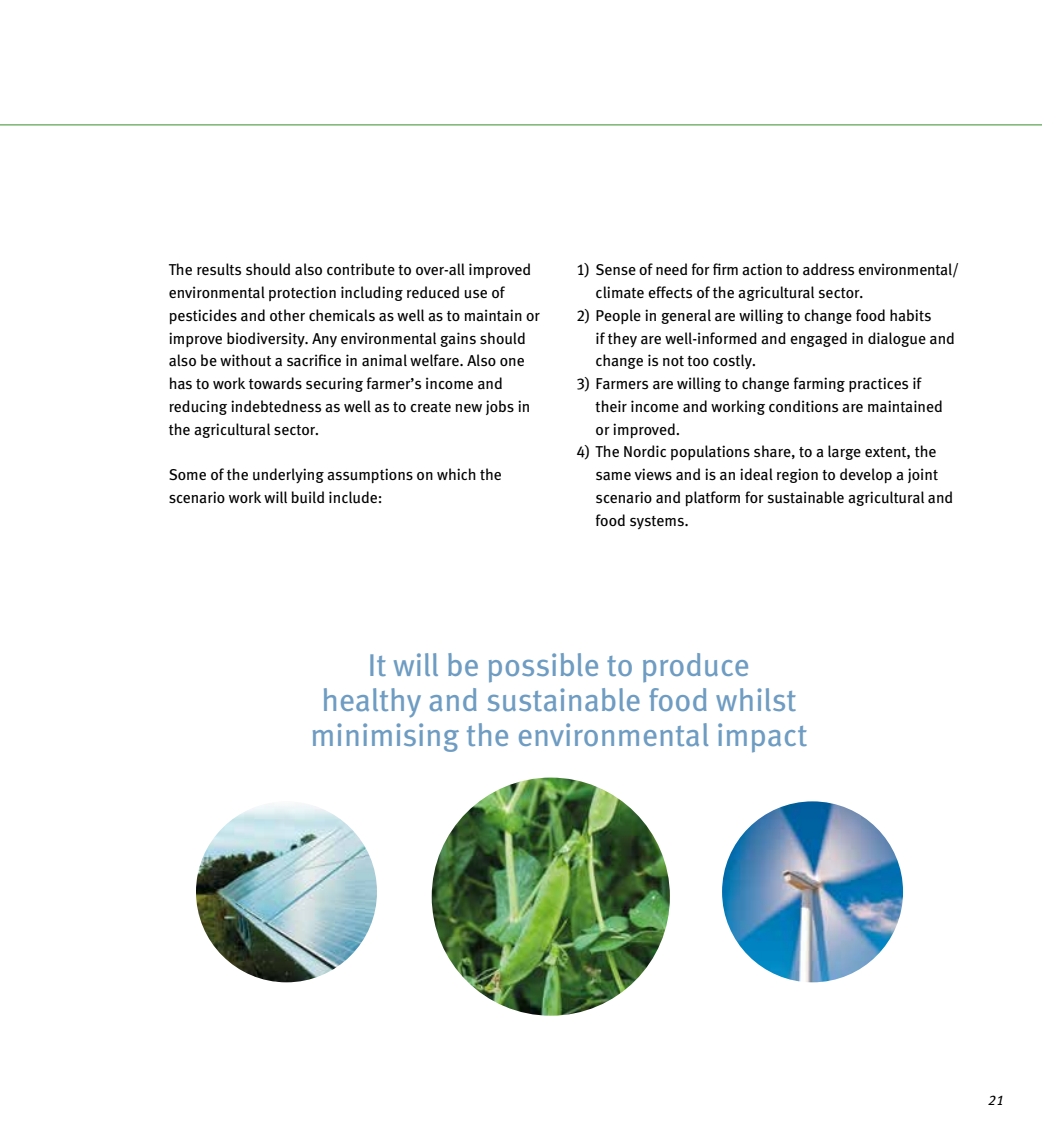
<style>
.page{position:relative;width:1042px;height:1141px;background:#fff}
.page>*{position:absolute;margin:0;border:0;box-sizing:border-box;transform-origin:0 0}
.t1{font:31.5px/35px "Meta Book LF";color:#6e9cc2;text-align:center}
.t2{font:15.75px/22.8px "Meta Book LF";color:#000}
.t3{font:italic 14px "Meta Book LF";color:#000}
</style>
<div class="page">
<hr style="left:0;top:124px;width:1042px;height:1px;background:#378e2e">
<img style="left:196px;top:801px;width:181px;height:181px;border-radius:90px">
<img style="left:722px;top:801px;width:181px;height:181px;border-radius:90px">
<img style="left:432px;top:778px;width:238px;height:238px;border-radius:119px">
<p class="t2" style="left:169px;top:258px;width:373px">The results should also contribute to over-all improved environmental protection including reduced use of pesticides and other chemicals as well as to maintain or improve biodiversity. Any environmental gains should also be without a sacrifice in animal welfare. Also one has to work towards securing farmer’s income and reducing indebtedness as well as to create new jobs in the agricultural sector.</p>
<p class="t2" style="left:169px;top:463px;width:335px">Some of the underlying assumptions on which the scenario work will build include:</p>
<p class="t2" style="left:596px;top:258px;width:365px;text-indent:-19px">1) Sense of need for firm action to address environmental/ climate effects of the agricultural sector.</p>
<p class="t2" style="left:596px;top:304px;width:361px;text-indent:-19px">2) People in general are willing to change food habits<br>if they are well-informed and engaged in dialogue and change is not too costly.</p>
<p class="t2" style="left:596px;top:372px;width:349px;text-indent:-19px">3) Farmers are willing to change farming practices if their income and working conditions are maintained or improved.</p>
<p class="t2" style="left:596px;top:440px;width:359px;text-indent:-19px">4) The Nordic populations share, to a large extent, the same views and is an ideal region to develop a joint scenario and platform for sustainable agricultural and food systems.</p>
<h1 class="t1" style="left:311px;top:647px;width:498px">It will be possible to produce<br>healthy and sustainable food whilst minimising the environmental impact</h1>
<p class="t3" style="left:988px;top:1092px;width:17px">21</p>
</div>
